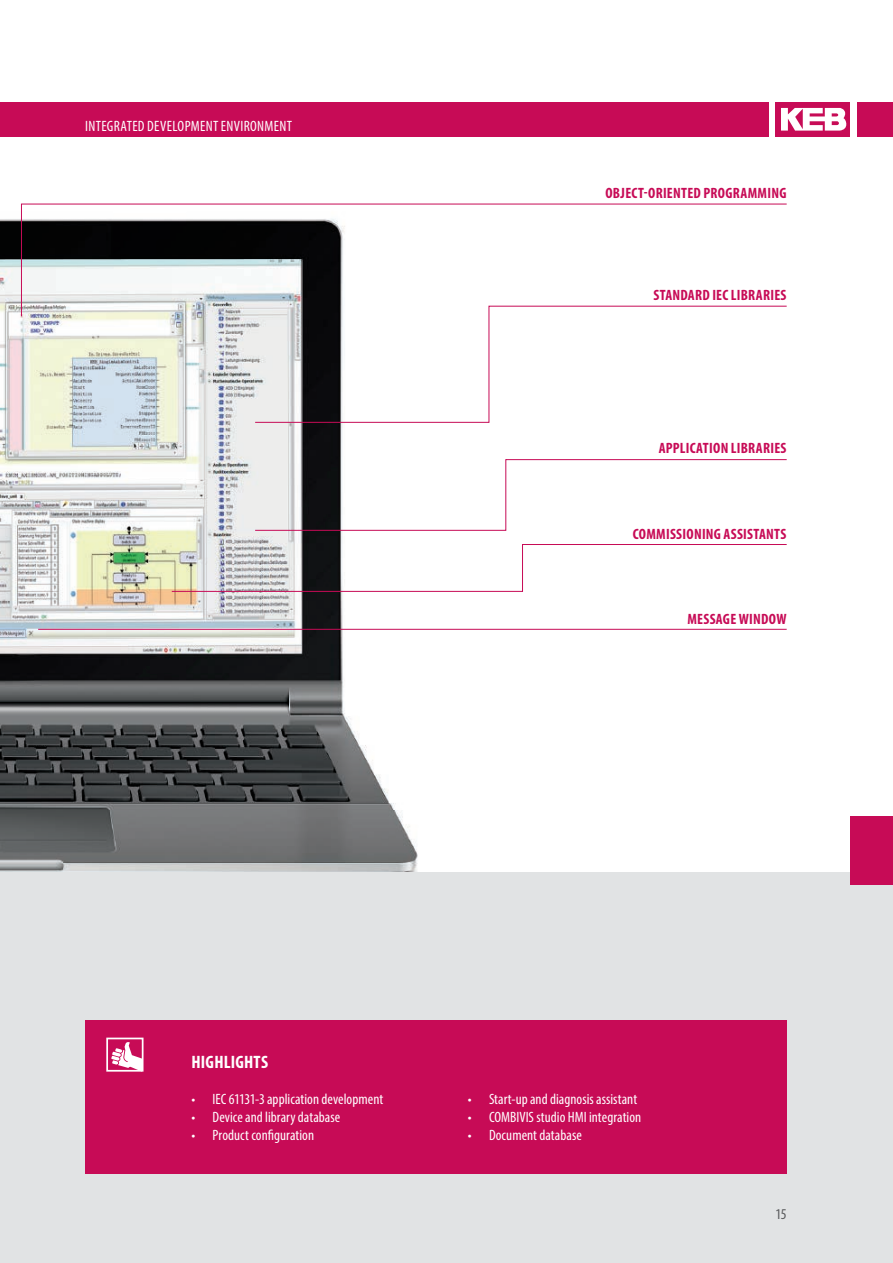
<style>
.page{position:relative;width:893px;height:1263px;background:#fff}
.page>*{position:absolute;margin:0;border:0;box-sizing:border-box;transform-origin:0 0}
.t1{font:700 condensed 18px "Myriad Pro";letter-spacing:.01em;color:#fff}
.t2{font:condensed 15px "Myriad Pro";letter-spacing:.005em;color:#fff}
.t3{font:700 condensed 15px "Myriad Pro";letter-spacing:.02em;color:#c70b56}
.t4{font:condensed 15px "Myriad Pro";color:#57585a}
</style>
<div class="page">
<img style="left:0;top:218px;width:420px;height:655px">
<div style="left:0;top:873px;width:893px;height:390px;background:#e1e3e4"></div>
<div style="left:0;top:102px;width:769px;height:34px;background:#c70b56"></div>
<div style="left:775px;top:102px;width:75px;height:34px;background:#c70b56"></div>
<svg style="left:781px;top:108px;width:66px;height:23px"></svg>
<div style="left:857px;top:102px;width:36px;height:34px;background:#c70b56"></div>
<div style="left:850px;top:816px;width:43px;height:68px;background:#c70b56"></div>
<hr style="left:38px;top:629px;width:749px;height:1px;background:#c70b56">
<svg style="left:171px;top:544px;width:616px;height:48px"></svg>
<svg style="left:254px;top:459px;width:533px;height:72px"></svg>
<svg style="left:254px;top:317px;width:236px;height:106px"></svg>
<svg style="left:21px;top:203px;width:766px;height:114px"></svg>
<div style="left:85px;top:1020px;width:702px;height:154px;background:#c70b56"></div>
<div style="left:106px;top:1037px;width:38px;height:34px;background:#c70b56;border:2px solid #fff"></div>
<svg style="left:111px;top:1042px;width:32px;height:29px"></svg>
<p class="t2" style="left:85px;top:117px;width:208px">INTEGRATED DEVELOPMENT ENVIRONMENT</p>
<p class="t3" style="left:605px;top:184px;width:183px">OBJECT-ORIENTED PROGRAMMING</p>
<p class="t3" style="left:653px;top:286px;width:135px">STANDARD IEC LIBRARIES</p>
<p class="t3" style="left:659px;top:439px;width:129px">APPLICATION LIBRARIES</p>
<p class="t3" style="left:633px;top:524px;width:155px">COMMISSIONING ASSISTANTS</p>
<p class="t3" style="left:687px;top:609px;width:101px">MESSAGE WINDOW</p>
<p class="t1" style="left:192px;top:1051px;width:78px">HIGHLIGHTS</p>
<p class="t2" style="left:191px;top:1090px;width:193px">• IEC 61131-3 application development</p>
<p class="t2" style="left:191px;top:1108px;width:151px">• Device and library database</p>
<p class="t2" style="left:191px;top:1126px;width:124px">• Product configuration</p>
<p class="t2" style="left:468px;top:1090px;width:171px">• Start-up and diagnosis assistant</p>
<p class="t2" style="left:468px;top:1108px;width:175px">• COMBIVIS studio HMI integration</p>
<p class="t2" style="left:468px;top:1126px;width:116px">• Document database</p>
<p class="t4" style="left:776px;top:1205px;width:13px">15</p>
</div>
